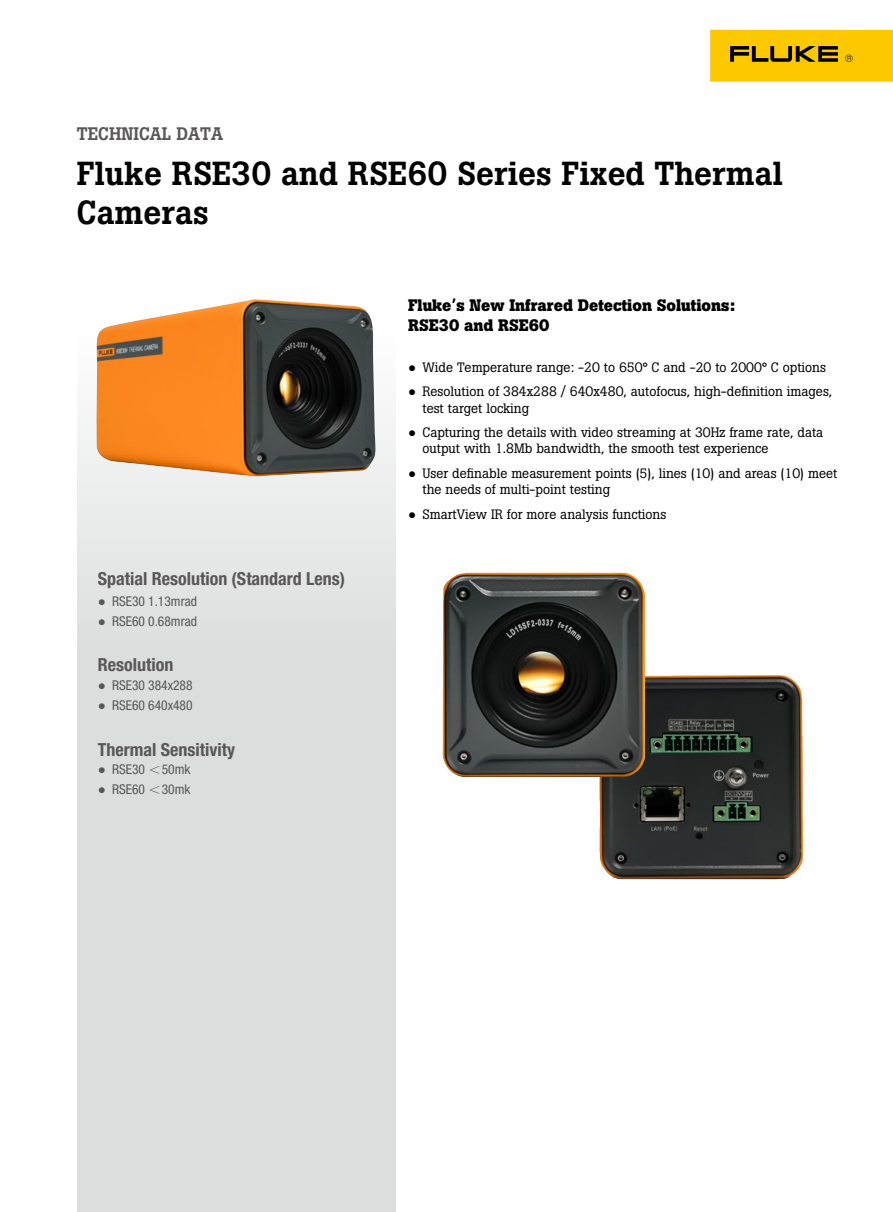
<style>
.page{position:relative;width:893px;height:1212px;background:#fff}
.page>*{position:absolute;margin:0;border:0;box-sizing:border-box;transform-origin:0 0}
.t1{font:500 33px/39px "Boton Pro";color:#000}
.t2{font:700 condensed 18px "Helvetica Neue LT Pro";color:#595757}
.t3{font:500 18px "Boton Pro";color:#595757}
.t4{font:700 16.5px/19.8px "Boton Pro";color:#000}
.t5{font:13.5px/16.2px "Boton Pro";color:#000}
.t6{font:condensed 13.5px "Helvetica Neue LT Pro";color:#595757}
.s1{font-family:"Arial";font-stretch:normal}
.s2{font-family:"Adobe Song Std";font-weight:300;font-stretch:normal}
.s3{font-family:"Alibaba Pu Hui Ti B";font-weight:400}
.s4{font-family:"Arial"}
.s5{font-family:"Alibaba Pu Hui Ti R"}
</style>
<div class="page">
<div style="left:710px;top:30px;width:183px;height:52px;background:#fcc800"></div>
<svg style="left:730px;top:46px;width:108px;height:16px"></svg>
<svg style="left:845px;top:55px;width:7px;height:7px"></svg>
<div style="left:77px;top:276px;width:318px;height:936px;background:#dcdddd"></div>
<img style="left:95px;top:299px;width:282px;height:177px">
<img style="left:599px;top:675px;width:204px;height:204px">
<img style="left:443px;top:572px;width:202px;height:205px">
<h2 class="t3" style="left:77px;top:122px;width:148px">TECHNICAL DATA</h2>
<h1 class="t1" style="left:77px;top:154px;width:708px">Fluke RSE30 and RSE60 Series Fixed Thermal<br>Cameras</h1>
<h2 class="t2" style="left:98px;top:568px;width:249px">Spatial Resolution (Standard Lens)</h2>
<p class="t6" style="left:98px;top:593px;width:101px"><span class="s1">●</span> RSE30 1.13mrad</p>
<p class="t6" style="left:98px;top:613px;width:101px"><span class="s1">●</span> RSE60 0.68mrad</p>
<h2 class="t2" style="left:98px;top:654px;width:77px">Resolution</h2>
<p class="t6" style="left:98px;top:677px;width:96px"><span class="s1">●</span> RSE30 384x288</p>
<p class="t6" style="left:98px;top:697px;width:96px"><span class="s1">●</span> RSE60 640x480</p>
<h2 class="t2" style="left:98px;top:738px;width:139px">Thermal Sensitivity</h2>
<p class="t6" style="left:98px;top:761px;width:94px"><span class="s1">●</span> RSE30 <span class="s2">＜</span>50mk</p>
<p class="t6" style="left:98px;top:782px;width:94px"><span class="s1">●</span> RSE60 <span class="s2">＜</span>30mk</p>
<p class="t4" style="left:408px;top:295px;width:328px">Fluke<span class="s3">’</span>s New Infrared Detection Solutions:<br>RSE30 and RSE60</p>
<p class="t5" style="left:408px;top:359px;width:419px"><span class="s4">●</span> Wide Temperature range: -20 to 650<span class="s5">°</span> C and -20 to 2000<span class="s5">°</span> C options</p>
<p class="t5" style="left:422px;top:383px;width:411px;text-indent:-14px"><span class="s4">●</span> Resolution of 384x288 / 640x480, autofocus, high-definition images, test target locking</p>
<p class="t5" style="left:422px;top:424px;width:402px;text-indent:-14px"><span class="s4">●</span> Capturing the details with video streaming at 30Hz frame rate, data output with 1.8Mb bandwidth, the smooth test experience</p>
<p class="t5" style="left:422px;top:465px;width:416px;text-indent:-14px"><span class="s4">●</span> User definable measurement points (5), lines (10) and areas (10) meet the needs of multi-point testing</p>
<p class="t5" style="left:408px;top:506px;width:260px"><span class="s4">●</span> SmartView IR for more analysis functions</p>
</div>
